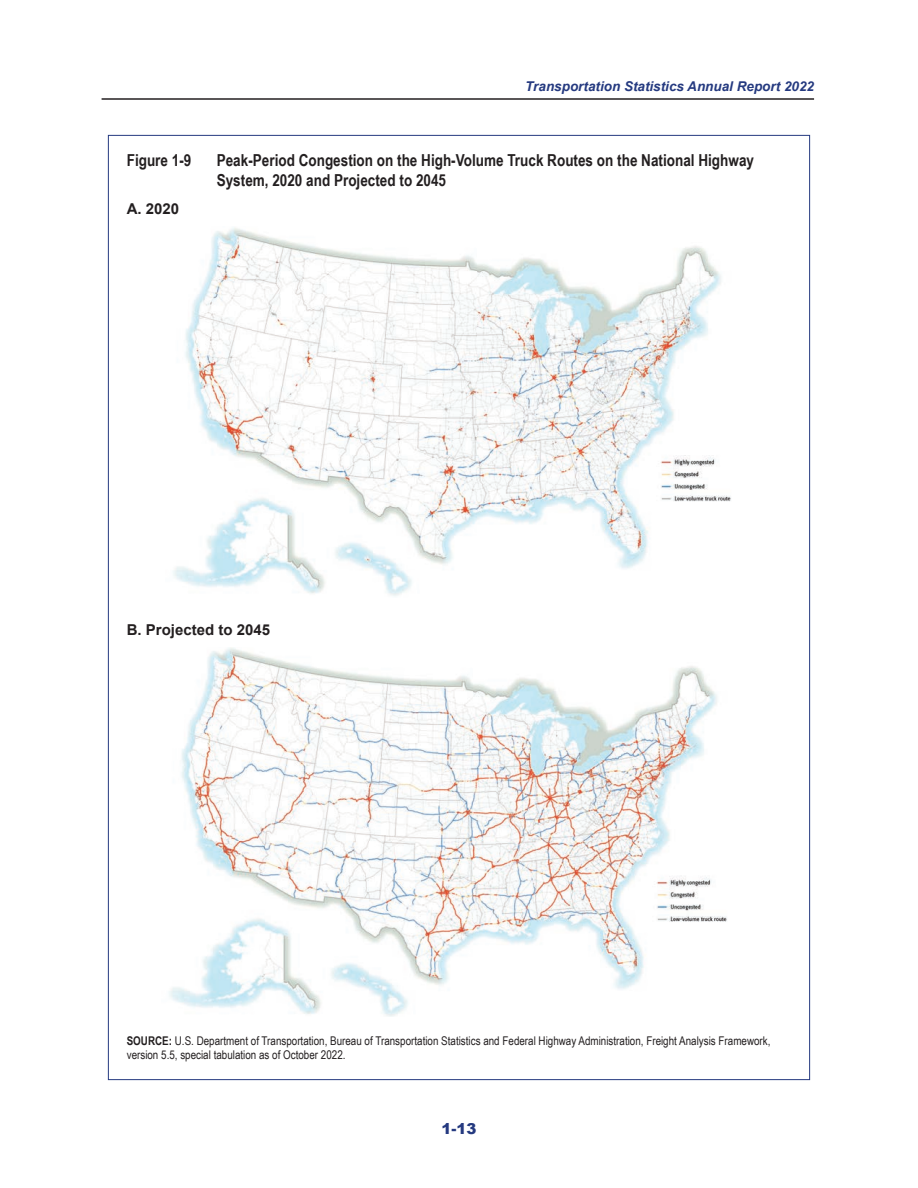
<style>
.page{position:relative;width:918px;height:1188px;background:#fff}
.page>*{position:absolute;margin:0;border:0;box-sizing:border-box;transform-origin:0 0}
.t1{font:700 16.5px/19.8px "Arial Narrow";color:#231f20}
.t2{font:700 15px "Arial";color:#231f20}
.t3{font:900 15px "Arial";color:#253a80}
.t4{font:italic 700 13.5px "Arial";color:#253a80}
.t5{font:12px/13.5px "Arial Narrow";color:#231f20}
.s1{font-weight:700}
</style>
<div class="page">
<hr style="left:102px;top:98px;width:712px;height:2px;background:#231f20">
<img style="left:173px;top:228px;width:558px;height:368px">
<img style="left:169px;top:648px;width:558px;height:369px">
<p class="t4" style="left:525px;top:77px;width:290px">Transportation Statistics Annual Report 2022</p>
<p class="t1" style="left:127px;top:149px;width:66px">Figure 1-9</p>
<p class="t1" style="left:217px;top:149px;width:539px">Peak-Period Congestion on the High-Volume Truck Routes on the National Highway<br>System, 2020 and Projected to 2045</p>
<p class="t2" style="left:127px;top:199px;width:54px">A. 2020</p>
<p class="t2" style="left:127px;top:620px;width:145px">B. Projected to 2045</p>
<p class="t5" style="left:127px;top:1034px;width:645px"><span class="s1">SOURCE:</span> U.S. Department of Transportation, Bureau of Transportation Statistics and Federal Highway Administration, Freight Analysis Framework, version 5.5, special tabulation as of October 2022.</p>
<p class="t3" style="left:441px;top:1117px;width:37px">1-13</p>
</div>
